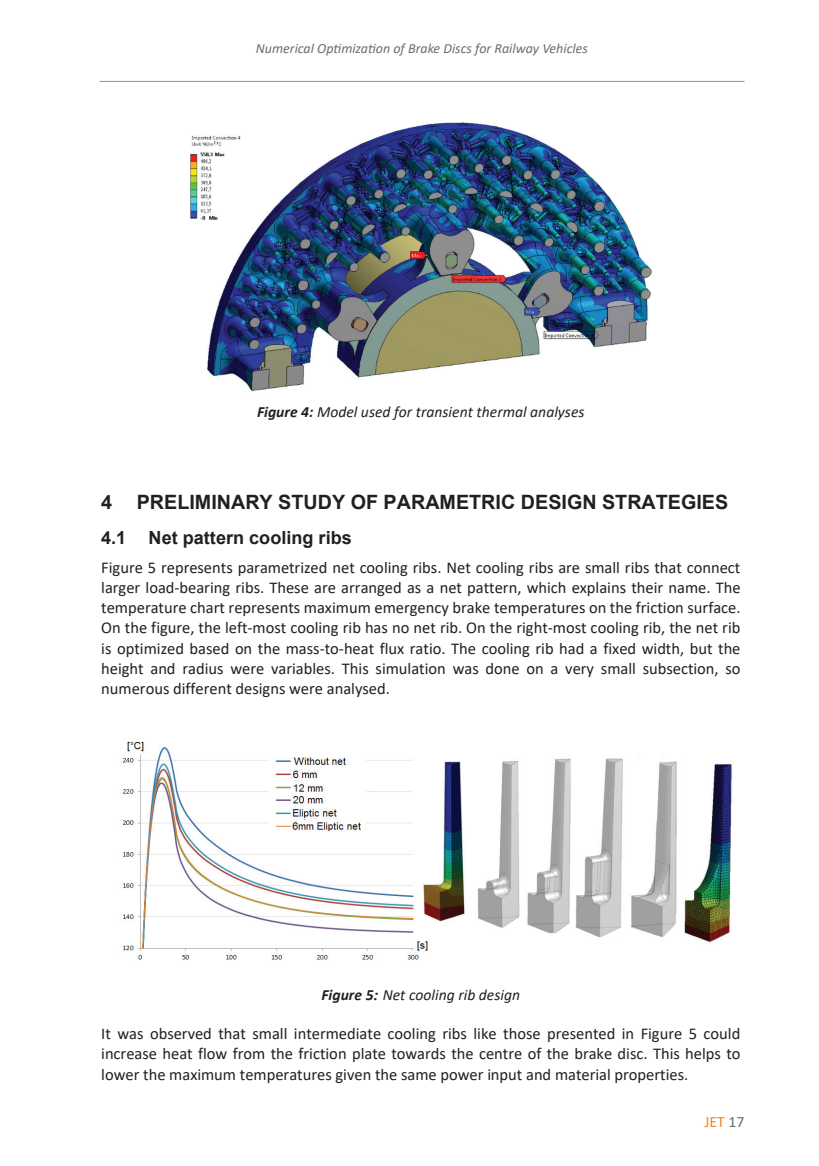
<style>
.page{position:relative;width:819px;height:1166px;background:#fff}
.page>*{position:absolute;margin:0;border:0;box-sizing:border-box;transform-origin:0 0}
.t1{font:700 19.78px "Arial";color:#231f20}
.t2{font:700 18.03px "Arial";color:#231f20}
.t3{font:16.45px/20.1px "Calibri";color:#231f20;text-align:justify}
.t4{font:15.75px "Calibri";color:#f58220}
.t5{font:italic 15.58px "Calibri";color:#231f20}
.t6{font:italic 14px "Calibri";color:#6c6d70}
.s1{font-weight:700}
.s2{font-family:"Times New Roman";font-weight:700}
.s3{color:#6c6d70}
</style>
<div class="page">
<hr style="left:99px;top:81px;width:645px;height:1px;background:#939598">
<img style="left:190px;top:122px;width:462px;height:270px">
<img style="left:122px;top:741px;width:610px;height:219px">
<p class="t6" style="left:256px;top:39px;width:333px">Numerical Optimization of Brake Discs for Railway Vehicles</p>
<p class="t5" style="left:257px;top:401px;width:329px"><span class="s1">Figure 4:</span> Model used for transient thermal analyses</p>
<p class="t1" style="left:101px;top:488px;width:628px">4 PRELIMINARY STUDY OF PARAMETRIC DESIGN STRATEGIES</p>
<p class="t2" style="left:101px;top:525px;width:252px">4.1 Net pattern cooling ribs</p>
<p class="t3" style="left:101px;top:557px;width:640px">Figure 5 represents parametrized net cooling ribs. Net cooling ribs are small ribs that connect larger load‐bearing ribs. These are arranged as a net pattern, which explains their name. The temperature chart represents maximum emergency brake temperatures on the friction surface.<br>On the figure, the left‐most cooling rib has no net rib. On the right‐most cooling rib, the net rib is optimized based on the mass‐to‐heat flux ratio. The cooling rib had a fixed width, but the height and radius were variables. This simulation was done on a very small subsection, so numerous different designs were analysed.</p>
<p class="t5" style="left:321px;top:984px;width:200px"><span class="s1">Figure 5</span><span class="s2">:</span> Net cooling rib design</p>
<p class="t3" style="left:101px;top:1023px;width:640px">It was observed that small intermediate cooling ribs like those presented in Figure 5 could increase heat flow from the friction plate towards the centre of the brake disc. This helps to lower the maximum temperatures given the same power input and material properties.</p>
<p class="t4" style="left:704px;top:1111px;width:41px">JET <span class="s3">17</span></p>
</div>
